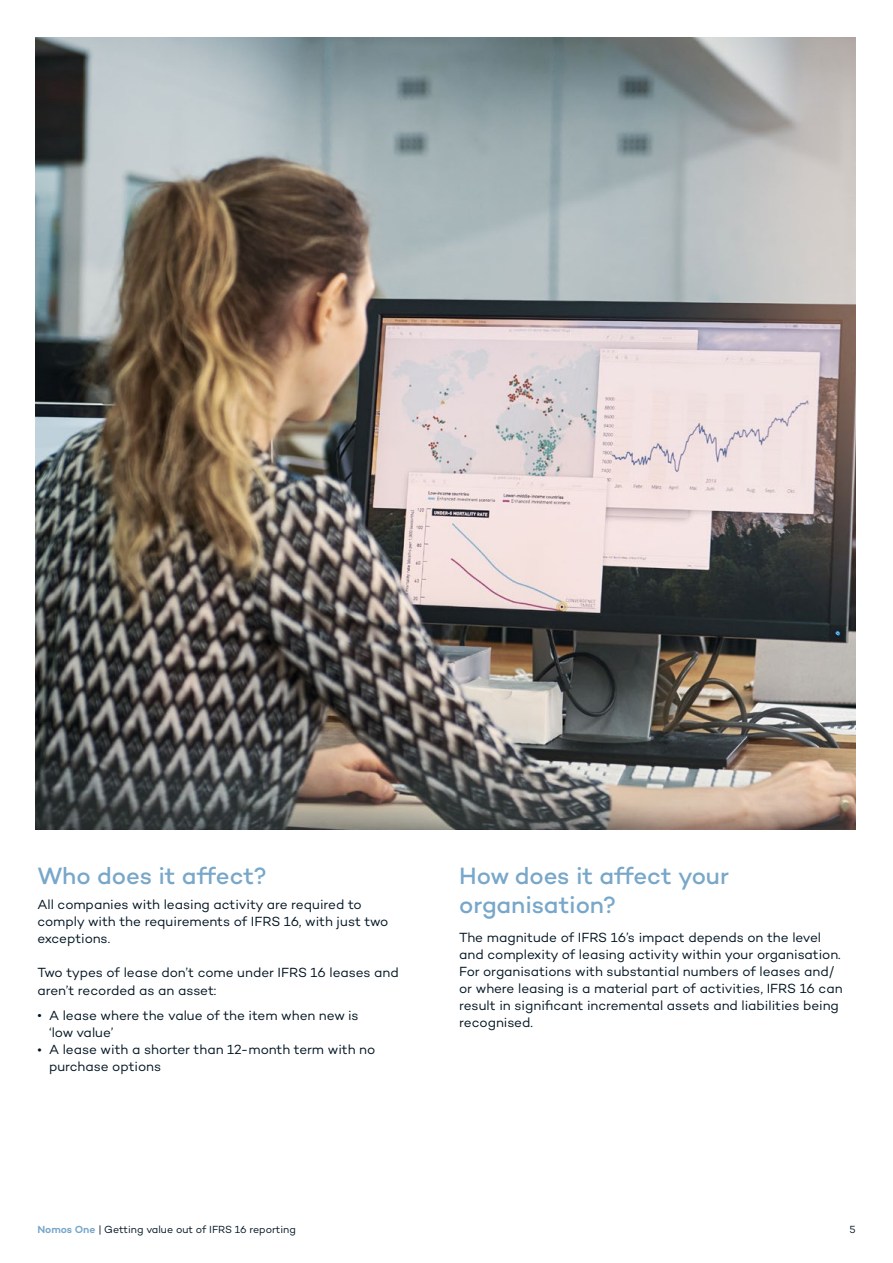
<style>
.page{position:relative;width:893px;height:1263px;background:#fff}
.page>*{position:absolute;margin:0;border:0;box-sizing:border-box;transform-origin:0 0}
.t1{font:500 24px/28.8px "Campton";letter-spacing:-.005em;color:#78a7ca}
.t2{font:13.5px/17.1px "Campton";color:#001421}
.t3{font:10.5px "Campton";color:#001421}
.s1{font-weight:600;color:#78a7ca}
</style>
<div class="page">
<img style="left:36px;top:37px;width:819px;height:792px">
<h1 class="t1" style="left:37px;top:861px;width:231px">Who does it affect?</h1>
<h1 class="t1" style="left:459px;top:861px;width:271px">How does it affect your organisation?</h1>
<p class="t2" style="left:37px;top:896px;width:352px">All companies with leasing activity are required to comply with the requirements of IFRS 16, with just two exceptions.</p>
<p class="t2" style="left:37px;top:964px;width:363px">Two types of lease don’t come under IFRS 16 leases and aren’t recorded as an asset:</p>
<p class="t2" style="left:49px;top:1007px;width:311px;text-indent:-12px">• A lease where the value of the item when new is ‘low value’</p>
<p class="t2" style="left:49px;top:1041px;width:328px;text-indent:-12px">• A lease with a shorter than 12-month term with no purchase options</p>
<p class="t2" style="left:459px;top:928px;width:385px">The magnitude of IFRS 16’s impact depends on the level and complexity of leasing activity within your organisation.<br>For organisations with substantial numbers of leases and/ or where leasing is a material part of activities, IFRS 16 can result in significant incremental assets and liabilities being recognised.</p>
<p class="t3" style="left:37px;top:1222px;width:260px"><span class="s1">Nomos One</span> | Getting value out of IFRS 16 reporting</p>
<p class="t3" style="left:850px;top:1223px;width:8px">5</p>
</div>
